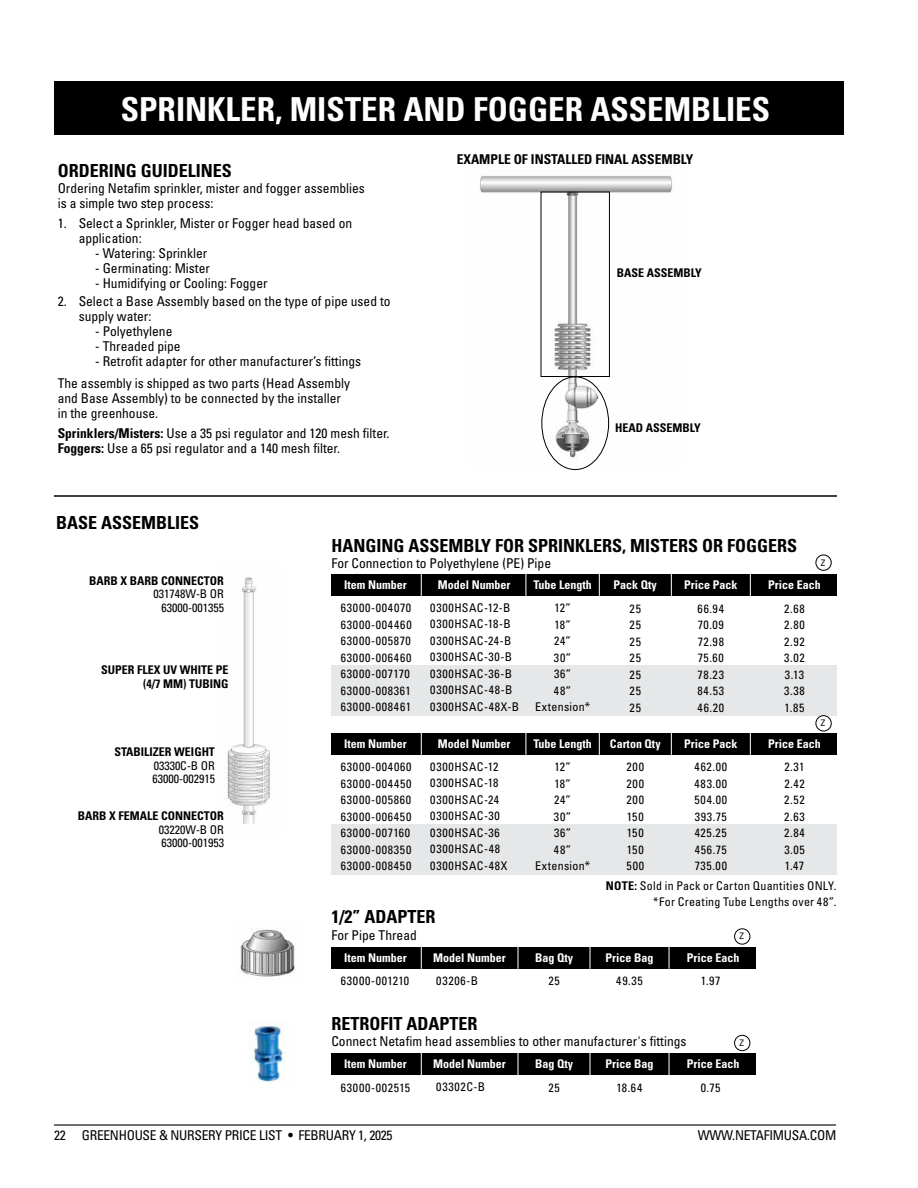
<style>
.page{position:relative;width:918px;height:1188px;background:#fff}
.page>*{position:absolute;margin:0;border:0;box-sizing:border-box;transform-origin:0 0}
.t1{font:700 condensed 33px "Univers LT Std";color:#fff}
.t2{font:700 condensed 18px "Univers LT Std";color:#000}
.t3{font:condensed 13.5px/15px "Univers LT Std";color:#000}
.t4{font:condensed 13.5px "Univers LT Std";letter-spacing:-.02em;color:#000}
.t5{font:700 condensed 13.5px "Univers LT Std";color:#000}
.t6{font:condensed 12px/16.5px "Univers LT Std";letter-spacing:.055em;color:#000;text-align:justify}
.t7{font:700 condensed 12px "Univers LT Std";color:#fff}
.t8{font:700 condensed 12px/13.5px "Univers LT Std";color:#000;text-align:right}
.t9{font:condensed 12px/16.5px "Univers LT Std";letter-spacing:.02em;color:#000;text-align:right}
.t10{font:condensed 12px/13.5px "Univers LT Std";color:#000}
.t11{font:condensed 12px/16.5px "Univers LT Std";letter-spacing:.025em;color:#000;text-align:center}
.t12{font:condensed 9px "Univers LT Std";color:#000}
.s1{font-weight:700}
</style>
<div class="page">
<div style="left:54px;top:81px;width:790px;height:54px;background:#000"></div>
<hr style="left:54px;top:1124px;width:782px;height:2px;background:#000">
<hr style="left:54px;top:495px;width:783px;height:2px;background:#000">
<div style="left:331px;top:947px;width:425px;height:22px;background:#000"></div>
<svg style="left:421px;top:947px;width:1px;height:22px"></svg>
<svg style="left:518px;top:947px;width:1px;height:22px"></svg>
<svg style="left:590px;top:947px;width:1px;height:22px"></svg>
<svg style="left:669px;top:947px;width:1px;height:22px"></svg>
<div style="left:331px;top:1053px;width:425px;height:22px;background:#000"></div>
<svg style="left:421px;top:1053px;width:1px;height:22px"></svg>
<svg style="left:518px;top:1053px;width:1px;height:22px"></svg>
<svg style="left:590px;top:1053px;width:1px;height:22px"></svg>
<svg style="left:669px;top:1053px;width:1px;height:22px"></svg>
<img style="left:240px;top:929px;width:55px;height:48px">
<img style="left:480px;top:175px;width:193px;height:293px">
<div style="left:541px;top:192px;width:69px;height:185px;border:1px solid #000"></div>
<div style="left:541px;top:376px;width:68px;height:94px;border:1px solid #000;border-radius:50%"></div>
<img style="left:227px;top:577px;width:44px;height:247px">
<div style="left:331px;top:574px;width:506px;height:22px;background:#000"></div>
<div style="left:331px;top:666px;width:506px;height:50px;background:#e6e7e8"></div>
<svg style="left:421px;top:574px;width:1px;height:22px"></svg>
<svg style="left:526px;top:574px;width:1px;height:22px"></svg>
<svg style="left:599px;top:574px;width:1px;height:22px"></svg>
<svg style="left:671px;top:574px;width:1px;height:22px"></svg>
<svg style="left:750px;top:574px;width:1px;height:22px"></svg>
<div style="left:331px;top:733px;width:506px;height:22px;background:#000"></div>
<div style="left:331px;top:824px;width:506px;height:51px;background:#e6e7e8"></div>
<svg style="left:421px;top:733px;width:1px;height:22px"></svg>
<svg style="left:526px;top:733px;width:1px;height:22px"></svg>
<svg style="left:599px;top:733px;width:1px;height:22px"></svg>
<svg style="left:671px;top:733px;width:1px;height:22px"></svg>
<svg style="left:750px;top:733px;width:1px;height:22px"></svg>
<img style="left:249px;top:1024px;width:37px;height:58px">
<div style="left:815px;top:555px;width:17px;height:16px;border:1px solid #000;border-radius:50%"></div>
<div style="left:815px;top:715px;width:17px;height:16px;border:1px solid #000;border-radius:50%"></div>
<div style="left:734px;top:928px;width:16px;height:17px;border:1px solid #000;border-radius:50%"></div>
<div style="left:734px;top:1035px;width:16px;height:16px;border:1px solid #000;border-radius:50%"></div>
<h1 class="t1" style="left:121px;top:89px;width:651px">SPRINKLER, MISTER AND FOGGER ASSEMBLIES</h1>
<h2 class="t2" style="left:58px;top:159px;width:176px">ORDERING GUIDELINES</h2>
<p class="t3" style="left:58px;top:181px;width:309px">Ordering Netafim sprinkler, mister and fogger assemblies is a simple two step process:</p>
<p class="t3" style="left:79px;top:215px;width:275px;text-indent:-21px">1. Select a Sprinkler, Mister or Fogger head based on application:</p>
<p class="t3" style="left:95px;top:245px;width:114px">- Watering: Sprinkler</p>
<p class="t3" style="left:95px;top:260px;width:116px">- Germinating: Mister</p>
<p class="t3" style="left:95px;top:275px;width:174px">- Humidifying or Cooling: Fogger</p>
<p class="t3" style="left:79px;top:293px;width:313px;text-indent:-21px">2. Select a Base Assembly based on the type of pipe used to supply water:</p>
<p class="t3" style="left:95px;top:323px;width:79px">- Polyethylene</p>
<p class="t3" style="left:95px;top:338px;width:87px">- Threaded pipe</p>
<p class="t3" style="left:58px;top:349px;width:305px;line-height:22.5px;text-indent:38px">- Retrofit adapter for other manufacturer’s fittings<br>The assembly is shipped as two parts (Head Assembly</p>
<p class="t3" style="left:58px;top:391px;width:285px">and Base Assembly) to be connected by the installer in the greenhouse.</p>
<p class="t3" style="left:58px;top:425px;width:333px"><span class="s1">Sprinklers/Misters:</span> Use a 35 psi regulator and 120 mesh filter.<br><span class="s1">Foggers:</span> Use a 65 psi regulator and a 140 mesh filter.</p>
<h2 class="t2" style="left:56px;top:512px;width:145px">BASE ASSEMBLIES</h2>
<p class="t5" style="left:457px;top:151px;width:238px">EXAMPLE OF INSTALLED FINAL ASSEMBLY</p>
<p class="t8" style="left:617px;top:266px;width:87px">BASE ASSEMBLY</p>
<p class="t8" style="left:615px;top:421px;width:87px">HEAD ASSEMBLY</p>
<p class="t8" style="left:89px;top:574px;width:136px">BARB X BARB CONNECTOR</p>
<p class="t10" style="left:154px;top:587px;width:72px;text-align:right">031748W-B OR<br>63000-001355</p>
<p class="t8" style="left:101px;top:663px;width:129px">SUPER FLEX UV WHITE PE (4/7 MM) TUBING</p>
<p class="t8" style="left:114px;top:745px;width:102px">STABILIZER WEIGHT</p>
<p class="t10" style="left:152px;top:759px;width:64px">03330C-B OR<br>63000-002915</p>
<p class="t8" style="left:78px;top:809px;width:148px">BARB X FEMALE CONNECTOR</p>
<p class="t10" style="left:159px;top:822px;width:67px">03220W-B OR<br>63000-001953</p>
<h2 class="t2" style="left:331px;top:534px;width:467px">HANGING ASSEMBLY FOR SPRINKLERS, MISTERS OR FOGGERS</h2>
<p class="t3" style="left:331px;top:556px;width:221px">For Connection to Polyethylene (PE) Pipe</p>
<p class="t12" style="left:821px;top:557px;width:6px">Z</p>
<p class="t7" style="left:344px;top:577px;width:64px">Item Number</p>
<p class="t7" style="left:438px;top:577px;width:74px">Model Number</p>
<p class="t7" style="left:533px;top:577px;width:60px">Tube Length</p>
<p class="t7" style="left:614px;top:577px;width:45px">Pack Qty</p>
<p class="t7" style="left:684px;top:577px;width:55px">Price Pack</p>
<p class="t7" style="left:768px;top:577px;width:54px">Price Each</p>
<p class="t6" style="left:341px;top:599px;width:72px;text-align:left">63000-004070<br>63000-004460<br>63000-005870<br>63000-006460<br>63000-007170<br>63000-008361<br>63000-008461</p>
<p class="t6" style="left:430px;top:599px;width:90px;text-align:left">0300HSAC-12-B<br>0300HSAC-18-B<br>0300HSAC-24-B<br>0300HSAC-30-B<br>0300HSAC-36-B<br>0300HSAC-48-B<br>0300HSAC-48X-B</p>
<p class="t11" style="left:535px;top:600px;width:57px">12”<br>18”<br>24”<br>30”<br>36”<br>48”<br>Extension*</p>
<p class="t6" style="left:630px;top:600px;width:13px">25<br>25<br>25<br>25<br>25<br>25<br>25</p>
<p class="t6" style="left:784px;top:600px;width:22px">2.68<br>2.80<br>2.92<br>3.02<br>3.13<br>3.38<br>1.85</p>
<p class="t6" style="left:698px;top:600px;width:28px">66.94<br>70.09<br>72.98<br>75.60<br>78.23<br>84.53<br>46.20</p>
<p class="t12" style="left:821px;top:717px;width:6px">Z</p>
<p class="t7" style="left:344px;top:736px;width:64px">Item Number</p>
<p class="t7" style="left:438px;top:736px;width:74px">Model Number</p>
<p class="t7" style="left:533px;top:736px;width:60px">Tube Length</p>
<p class="t7" style="left:610px;top:736px;width:52px">Carton Qty</p>
<p class="t7" style="left:684px;top:736px;width:55px">Price Pack</p>
<p class="t7" style="left:768px;top:736px;width:54px">Price Each</p>
<p class="t6" style="left:341px;top:758px;width:72px">63000-004060<br>63000-004450<br>63000-005860<br>63000-006450<br>63000-007160<br>63000-008350<br>63000-008450</p>
<p class="t6" style="left:430px;top:758px;width:79px;text-align:left">0300HSAC-12<br>0300HSAC-18<br>0300HSAC-24<br>0300HSAC-30<br>0300HSAC-36<br>0300HSAC-48<br>0300HSAC-48X</p>
<p class="t11" style="left:535px;top:758px;width:57px">12”<br>18”<br>24”<br>30”<br>36”<br>48”<br>Extension*</p>
<p class="t9" style="left:606px;top:877px;width:232px"><span class="s1">NOTE:</span> Sold in Pack or Carton Quantities ONLY. *For Creating Tube Lengths over 48”.</p>
<p class="t6" style="left:627px;top:759px;width:19px">200<br>200<br>200<br>150<br>150<br>150<br>500</p>
<p class="t6" style="left:784px;top:759px;width:22px">2.31<br>2.42<br>2.52<br>2.63<br>2.84<br>3.05<br>1.47</p>
<p class="t6" style="left:695px;top:759px;width:34px">462.00<br>483.00<br>504.00<br>393.75<br>425.25<br>456.75<br>735.00</p>
<h2 class="t2" style="left:331px;top:906px;width:105px">1/2” ADAPTER</h2>
<p class="t3" style="left:331px;top:927px;width:87px">For Pipe Thread</p>
<p class="t12" style="left:739px;top:930px;width:6px">Z</p>
<p class="t7" style="left:344px;top:950px;width:64px">Item Number</p>
<p class="t7" style="left:433px;top:950px;width:74px">Model Number</p>
<p class="t7" style="left:535px;top:950px;width:39px">Bag Qty</p>
<p class="t7" style="left:606px;top:950px;width:49px">Price Bag</p>
<p class="t7" style="left:687px;top:950px;width:54px">Price Each</p>
<p class="t6" style="left:341px;top:972px;width:70px">63000-001210</p>
<p class="t6" style="left:436px;top:972px;width:43px">03206-B</p>
<p class="t6" style="left:548px;top:973px;width:13px">25</p>
<p class="t6" style="left:616px;top:973px;width:28px">49.35</p>
<p class="t6" style="left:701px;top:973px;width:21px">1.97</p>
<h2 class="t2" style="left:331px;top:1012px;width:148px">RETROFIT ADAPTER</h2>
<p class="t3" style="left:331px;top:1034px;width:357px">Connect Netafim head assemblies to other manufacturer's fittings</p>
<p class="t12" style="left:739px;top:1037px;width:6px">Z</p>
<p class="t7" style="left:344px;top:1057px;width:64px">Item Number</p>
<p class="t7" style="left:433px;top:1057px;width:74px">Model Number</p>
<p class="t7" style="left:535px;top:1057px;width:39px">Bag Qty</p>
<p class="t7" style="left:606px;top:1057px;width:49px">Price Bag</p>
<p class="t7" style="left:687px;top:1057px;width:54px">Price Each</p>
<p class="t6" style="left:341px;top:1079px;width:71px">63000-002515</p>
<p class="t6" style="left:436px;top:1079px;width:50px">03302C-B</p>
<p class="t6" style="left:548px;top:1079px;width:13px">25</p>
<p class="t6" style="left:617px;top:1079px;width:27px">18.64</p>
<p class="t6" style="left:701px;top:1079px;width:21px">0.75</p>
<p class="t4" style="left:54px;top:1127px;width:340px">22 GREENHOUSE &amp; NURSERY PRICE LIST <sup>●</sup> FEBRUARY 1, 2025</p>
<p class="t4" style="left:698px;top:1127px;width:140px">WWW.NETAFIMUSA.COM</p>
</div>
